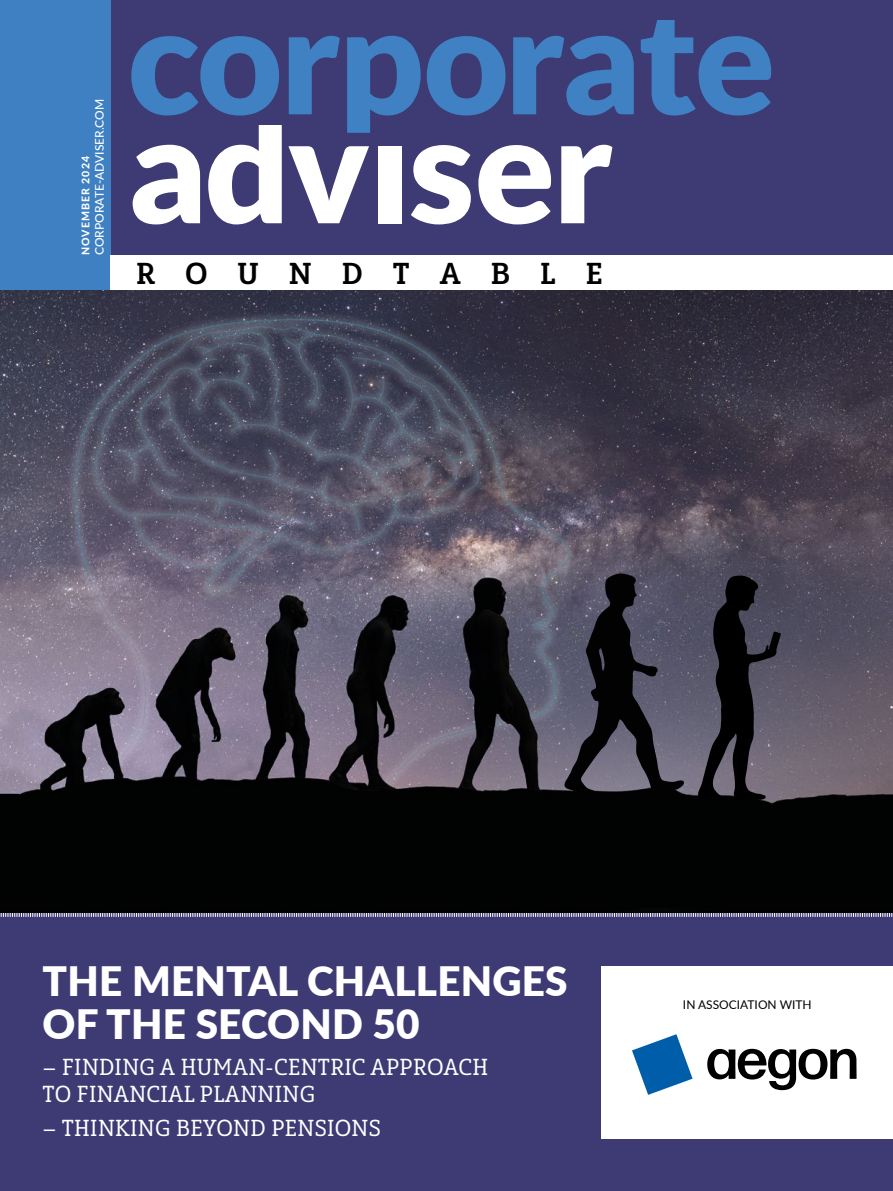
<style>
.page{position:relative;width:893px;height:1191px;background:#fff}
.page>*{position:absolute;margin:0;border:0;box-sizing:border-box;transform-origin:0 0}
.t1{font:900 40.5px/42.8px "Lato";letter-spacing:.005em;color:#fff}
.t2{font:29.4px "Solitas Slab Nor Med";letter-spacing:1em;color:#000}
.t3{font:22.5px/27px "Solitas Slab Nor Boo";letter-spacing:.015em;color:#fff}
.t4{font:500 12px "Lato";color:#fff}
.t5{font:12px "Lato";color:#000}
.t6{font:800 10.5px "Lato";letter-spacing:.1em;color:#fff}
</style>
<div class="page">
<div style="left:0;top:912px;width:893px;height:279px;background:#3d3a74"></div>
<svg style="left:0;top:912px;width:893px;height:5px"></svg>
<div style="left:0;top:0;width:893px;height:290px;background:#3d3a74"></div>
<svg style="left:131px;top:36px;width:148px;height:79px"></svg>
<svg style="left:289px;top:36px;width:51px;height:78px"></svg>
<svg style="left:347px;top:36px;width:74px;height:97px"></svg>
<svg style="left:427px;top:36px;width:78px;height:79px"></svg>
<svg style="left:513px;top:36px;width:121px;height:79px"></svg>
<svg style="left:641px;top:20px;width:131px;height:95px"></svg>
<svg style="left:133px;top:145px;width:67px;height:79px"></svg>
<svg style="left:208px;top:125px;width:74px;height:99px"></svg>
<svg style="left:288px;top:146px;width:81px;height:77px"></svg>
<div style="left:378px;top:146px;width:23px;height:77px;background:#fff"></div>
<svg style="left:411px;top:145px;width:60px;height:79px"></svg>
<svg style="left:478px;top:145px;width:73px;height:79px"></svg>
<svg style="left:561px;top:145px;width:51px;height:78px"></svg>
<div style="left:0;top:0;width:111px;height:290px;background:#3f80c2"></div>
<div style="left:111px;top:255px;width:782px;height:35px;background:#fff"></div>
<div style="left:602px;top:966px;width:291px;height:172px;background:#fff"></div>
<svg style="left:632px;top:1034px;width:61px;height:60px"></svg>
<svg style="left:707px;top:1048px;width:150px;height:42px"></svg>
<img style="left:0;top:290px;width:893px;height:622px">
<svg style="left:563px;top:573px;width:122px;height:224px;background:#43424f"></svg>
<svg style="left:696px;top:575px;width:85px;height:226px;background:#3c3944"></svg>
<p class="t4" style="left:91px;top:255px;width:158px;rotate:-90deg">CORPORATE-ADVISER.COM</p>
<p class="t6" style="left:78px;top:255px;width:101px;rotate:-90deg">NOVEMBER 2024</p>
<h2 class="t2" style="left:136px;top:255px;width:468px">ROUNDTABLE</h2>
<h1 class="t1" style="left:43px;top:958px;width:527px">THE MENTAL CHALLENGES<br>OF THE SECOND 50</h1>
<p class="t3" style="left:43px;top:1054px;width:447px">– FINDING A HUMAN-CENTRIC APPROACH<br>TO FINANCIAL PLANNING</p>
<p class="t3" style="left:43px;top:1115px;width:340px">– THINKING BEYOND PENSIONS</p>
<p class="t5" style="left:683px;top:996px;width:130px">IN ASSOCIATION WITH</p>
</div>
